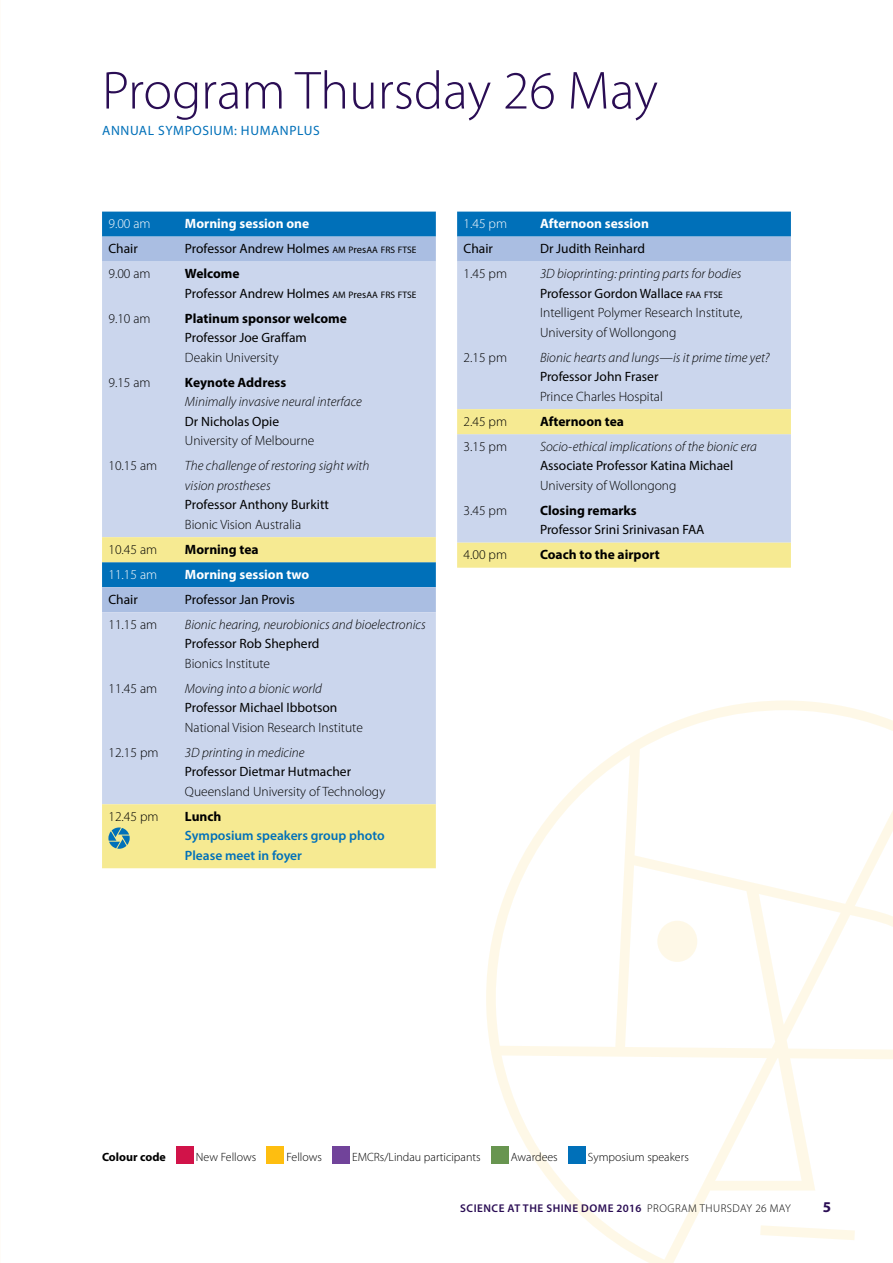
<style>
.page{position:relative;width:893px;height:1263px;background:#fff}
.page>*{position:absolute;margin:0;border:0;box-sizing:border-box;transform-origin:0 0}
.t1{font:300 54px "Myriad Pro";color:#2a0d54}
.t2{font:700 15px "Myriad Pro";color:#2a0d54}
.t3{font:300 13.5px/19.5px "Myriad Pro";color:#000}
.t4{font:13.5px/19.5px "Myriad Pro";color:#000}
.t5{font:italic 300 13.5px/19.5px "Myriad Pro";color:#000}
.t6{font:700 13.5px "Myriad Pro";color:#000}
.t7{font:700 13.5px "Myriad Pro";color:#fff}
.t8{font:600 13.5px/19.5px "Myriad Pro";color:#0070b9}
.t9{font:13.5px "Myriad Pro";letter-spacing:.045em;color:#0070b9}
.t10{font:300 13.5px "Myriad Pro";color:#fff}
.t11{font:300 12px "Myriad Pro";color:#000}
.t12{font:700 12px "Myriad Pro";color:#000}
.t13{font:600 11.25px "Myriad Pro";letter-spacing:.045em;color:#2a0d54}
.s1{font-size:9.45px}
.s2{font-size:10.5px}
.s3{font-weight:700}
.s4{font-style:italic}
.s5{font-weight:400}
.s6{font-weight:400;font-size:9.45px}
.s7{font-weight:300;color:#000}
</style>
<div class="page">
<svg style="left:486px;top:700px;width:407px;height:563px"></svg>
<div style="left:102px;top:212px;width:334px;height:25px;background:#0070b9"></div>
<div style="left:102px;top:237px;width:334px;height:25px;background:#aabee2"></div>
<div style="left:102px;top:262px;width:334px;height:275px;background:#cbd6ed"></div>
<svg style="left:102px;top:537px;width:334px;height:331px;background:#c4d1d0"></svg>
<svg style="left:108px;top:827px;width:22px;height:22px"></svg>
<svg style="left:457px;top:212px;width:334px;height:50px;background:#5898ce"></svg>
<div style="left:457px;top:262px;width:334px;height:147px;background:#cbd6ed"></div>
<svg style="left:457px;top:409px;width:334px;height:159px;background:#d8dcd0"></svg>
<div style="left:176px;top:1147px;width:17px;height:17px;background:#d11349"></div>
<div style="left:267px;top:1147px;width:17px;height:17px;background:#febe10"></div>
<div style="left:332px;top:1147px;width:17px;height:17px;background:#71439a"></div>
<div style="left:491px;top:1147px;width:17px;height:17px;background:#689550"></div>
<div style="left:568px;top:1147px;width:17px;height:17px;background:#0070b9"></div>
<h1 class="t1" style="left:102px;top:58px;width:557px">Program Thursday 26 May</h1>
<p class="t9" style="left:102px;top:122px;width:219px">ANNUAL SYMPOSIUM: HUMANPLUS</p>
<p class="t10" style="left:108px;top:215px;width:44px">9.00 am</p>
<p class="t7" style="left:185px;top:215px;width:126px">Morning session one</p>
<p class="t4" style="left:108px;top:239px;width:31px">Chair</p>
<p class="t4" style="left:185px;top:239px;width:233px">Professor Andrew Holmes <span class="s1">AM P</span><span class="s2">res</span><span class="s1">AA FRS FTSE</span></p>
<p class="t3" style="left:108px;top:264px;width:44px">9.00 am</p>
<p class="t4" style="left:185px;top:264px;width:233px"><span class="s3">Welcome<br></span>Professor Andrew Holmes <span class="s1">AM P</span><span class="s2">res</span><span class="s1">AA FRS FTSE</span></p>
<p class="t3" style="left:108px;top:308px;width:44px">9.10 am</p>
<p class="t6" style="left:185px;top:309px;width:163px">Platinum sponsor welcome</p>
<p class="t4" style="left:185px;top:328px;width:123px">Professor Joe Graffam</p>
<p class="t3" style="left:185px;top:347px;width:95px">Deakin University</p>
<p class="t3" style="left:108px;top:372px;width:44px">9.15 am</p>
<p class="t6" style="left:185px;top:373px;width:103px">Keynote Address</p>
<p class="t5" style="left:185px;top:392px;width:178px">Minimally invasive neural interface</p>
<p class="t4" style="left:185px;top:411px;width:96px">Dr Nicholas Opie</p>
<p class="t3" style="left:185px;top:431px;width:131px">University of Melbourne</p>
<p class="t3" style="left:108px;top:456px;width:50px">10.15 am</p>
<p class="t5" style="left:185px;top:456px;width:186px">The challenge of restoring sight with vision prostheses</p>
<p class="t4" style="left:185px;top:495px;width:146px">Professor Anthony Burkitt</p>
<p class="t3" style="left:185px;top:514px;width:118px">Bionic Vision Australia</p>
<p class="t3" style="left:108px;top:539px;width:50px">10.45 am</p>
<p class="t6" style="left:185px;top:540px;width:75px">Morning tea</p>
<p class="t10" style="left:108px;top:566px;width:50px">11.15 am</p>
<p class="t7" style="left:185px;top:565px;width:126px">Morning session two</p>
<p class="t4" style="left:108px;top:589px;width:31px">Chair</p>
<p class="t4" style="left:185px;top:589px;width:111px">Professor Jan Provis</p>
<p class="t3" style="left:108px;top:614px;width:50px">11.15 am</p>
<p class="t5" style="left:185px;top:614px;width:242px">Bionic hearing, neurobionics and bioelectronics</p>
<p class="t4" style="left:185px;top:634px;width:136px">Professor Rob Shepherd</p>
<p class="t3" style="left:185px;top:653px;width:87px">Bionics Institute</p>
<p class="t3" style="left:108px;top:678px;width:50px">11.45 am</p>
<p class="t5" style="left:185px;top:678px;width:139px">Moving into a bionic world</p>
<p class="t4" style="left:185px;top:698px;width:154px">Professor Michael Ibbotson</p>
<p class="t3" style="left:185px;top:717px;width:179px">National Vision Research Institute</p>
<p class="t3" style="left:108px;top:742px;width:52px">12.15 pm</p>
<p class="t5" style="left:185px;top:742px;width:121px">3D printing in medicine</p>
<p class="t4" style="left:185px;top:762px;width:168px">Professor Dietmar Hutmacher</p>
<p class="t3" style="left:185px;top:781px;width:202px">Queensland University of Technology</p>
<p class="t3" style="left:108px;top:806px;width:52px">12.45 pm</p>
<p class="t6" style="left:185px;top:807px;width:38px">Lunch</p>
<p class="t8" style="left:185px;top:826px;width:201px">Symposium speakers group photo<br>Please meet in foyer</p>
<p class="t10" style="left:463px;top:215px;width:45px">1.45 pm</p>
<p class="t7" style="left:540px;top:215px;width:110px">Afternoon session</p>
<p class="t4" style="left:463px;top:239px;width:31px">Chair</p>
<p class="t4" style="left:540px;top:239px;width:106px">Dr Judith Reinhard</p>
<p class="t3" style="left:463px;top:264px;width:45px">1.45 pm</p>
<p class="t3" style="left:540px;top:264px;width:204px"><span class="s4">3D bioprinting: printing parts for bodies </span><span class="s5">Professor Gordon Wallace</span> <span class="s6">FAA FTSE </span>Intelligent Polymer Research Institute, University of Wollongong</p>
<p class="t3" style="left:463px;top:347px;width:45px">2.15 pm</p>
<p class="t5" style="left:540px;top:347px;width:231px">Bionic hearts and lungs—is it prime time yet?</p>
<p class="t4" style="left:540px;top:367px;width:120px">Professor John Fraser</p>
<p class="t3" style="left:540px;top:386px;width:124px">Prince Charles Hospital</p>
<p class="t3" style="left:463px;top:411px;width:45px">2.45 pm</p>
<p class="t6" style="left:540px;top:412px;width:85px">Afternoon tea</p>
<p class="t3" style="left:463px;top:436px;width:45px">3.15 pm</p>
<p class="t5" style="left:540px;top:436px;width:218px">Socio-ethical implications of the bionic era</p>
<p class="t4" style="left:540px;top:456px;width:195px">Associate Professor Katina Michael</p>
<p class="t3" style="left:540px;top:475px;width:138px">University of Wollongong</p>
<p class="t3" style="left:463px;top:500px;width:45px">3.45 pm</p>
<p class="t6" style="left:540px;top:501px;width:98px">Closing remarks</p>
<p class="t4" style="left:540px;top:520px;width:166px">Professor Srini Srinivasan FAA</p>
<p class="t3" style="left:463px;top:545px;width:45px">4.00 pm</p>
<p class="t6" style="left:540px;top:546px;width:121px">Coach to the airport</p>
<p class="t12" style="left:102px;top:1149px;width:65px">Colour code</p>
<p class="t11" style="left:196px;top:1150px;width:62px">New Fellows</p>
<p class="t11" style="left:286px;top:1150px;width:37px">Fellows</p>
<p class="t11" style="left:352px;top:1150px;width:130px">EMCRs/Lindau participants</p>
<p class="t11" style="left:511px;top:1150px;width:49px">Awardees</p>
<p class="t11" style="left:588px;top:1150px;width:102px">Symposium speakers</p>
<p class="t13" style="left:460px;top:1201px;width:332px">SCIENCE AT THE SHINE DOME 2016 <span class="s7">PROGRAM THURSDAY 26 MAY</span></p>
<p class="t2" style="left:823px;top:1197px;width:10px">5</p>
</div>
